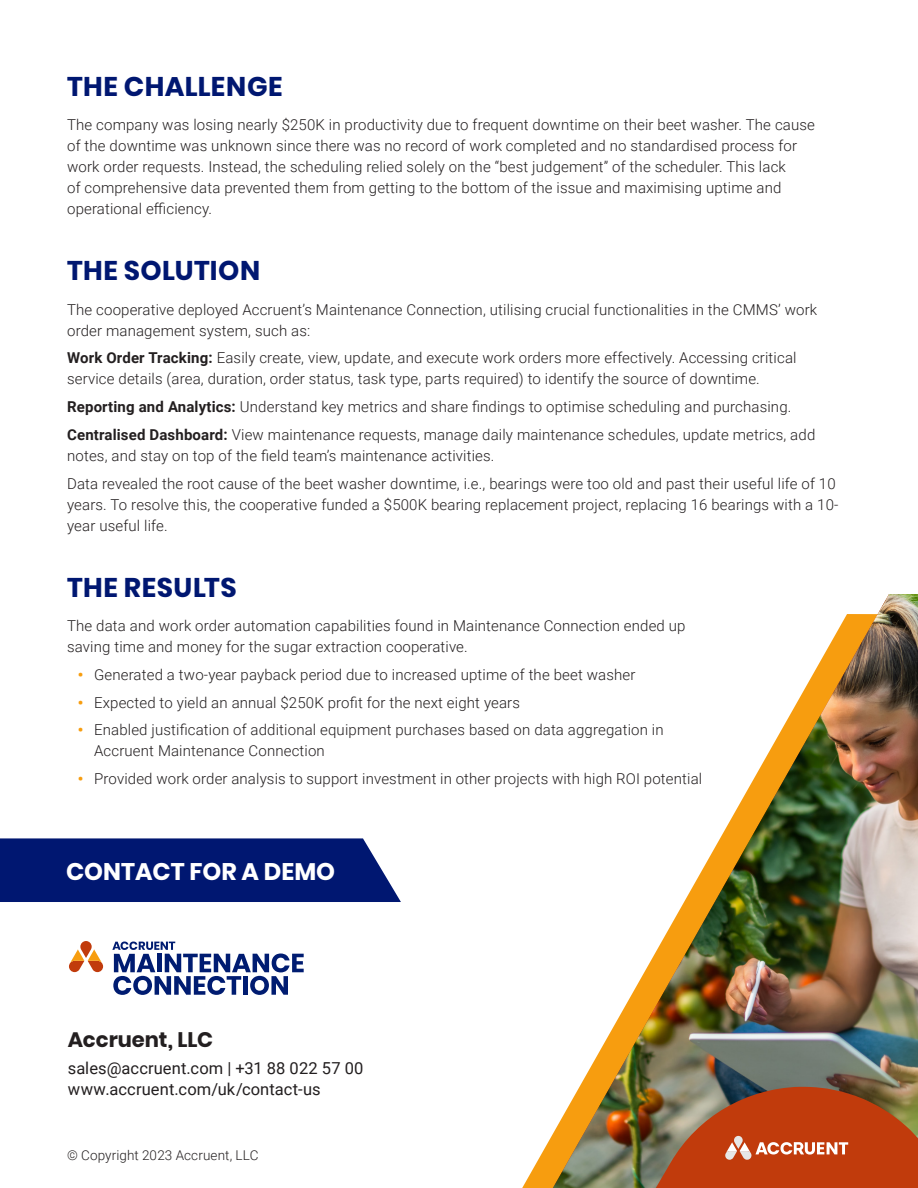
<style>
.page{position:relative;width:918px;height:1188px;background:#fff}
.page>*{position:absolute;margin:0;border:0;box-sizing:border-box;transform-origin:0 0}
.Heading1{font:700 27px "Poppins";letter-spacing:.02em;color:#001771}
.t1{font:700 24px "Poppins";color:#fff}
.Paragraph_Style_4{font:700 21px "Poppins";color:#231f20}
.Paragraph_Style_4-2{font:16.5px "Roboto";letter-spacing:.005em;color:#231f20}
.Bodycopy{font:300 15px/21px "Roboto";letter-spacing:.01em;color:#231f20}
.Footer_Copyrite{font:300 13.5px "Roboto";letter-spacing:.01em;color:#231f20}
.s1{font-weight:700}
.s2{font-weight:900;color:#f79d0f}
</style>
<div class="page">
<img style="left:579px;top:594px;width:339px;height:493px">
<img style="left:537px;top:1087px;width:381px;height:101px">
<div style="left:0;top:838px;width:401px;height:64px;background:#001771"></div>
<svg style="left:69px;top:941px;width:34px;height:31px"></svg>
<svg style="left:112px;top:942px;width:192px;height:53px"></svg>
<p class="Heading1" style="left:67px;top:71px;width:217px">THE CHALLENGE</p>
<p class="Bodycopy" style="left:67px;top:114px;width:749px">The company was losing nearly $250K in productivity due to frequent downtime on their beet washer. The cause of the downtime was unknown since there was no record of work completed and no standardised process for work order requests. Instead, the scheduling relied solely on the “best judgement” of the scheduler. This lack<br>of comprehensive data prevented them from getting to the bottom of the issue and maximising uptime and operational efficiency.</p>
<p class="Heading1" style="left:67px;top:255px;width:195px">THE SOLUTION</p>
<p class="Bodycopy" style="left:67px;top:298px;width:752px">The cooperative deployed Accruent’s Maintenance Connection, utilising crucial functionalities in the CMMS’ work order management system, such as:</p>
<p class="Bodycopy" style="left:67px;top:347px;width:731px"><span class="s1">Work Order Tracking:</span> Easily create, view, update, and execute work orders more effectively. Accessing critical service details (area, duration, order status, task type, parts required) to identify the source of downtime.</p>
<p class="Bodycopy" style="left:67px;top:396px;width:726px"><span class="s1">Reporting and Analytics:</span> Understand key metrics and share findings to optimise scheduling and purchasing.</p>
<p class="Bodycopy" style="left:67px;top:424px;width:750px"><span class="s1">Centralised Dashboard:</span> View maintenance requests, manage daily maintenance schedules, update metrics, add notes, and stay on top of the field team’s maintenance activities.</p>
<p class="Bodycopy" style="left:67px;top:472px;width:773px">Data revealed the root cause of the beet washer downtime, i.e., bearings were too old and past their useful life of 10 years. To resolve this, the cooperative funded a $500K bearing replacement project, replacing 16 bearings with a 10- year useful life.</p>
<p class="Heading1" style="left:67px;top:571px;width:171px">THE RESULTS</p>
<p class="Bodycopy" style="left:67px;top:615px;width:620px">The data and work order automation capabilities found in Maintenance Connection ended up saving time and money for the sugar extraction cooperative.</p>
<p class="Bodycopy" style="left:78px;top:663px;width:559px"><span class="s2">•</span> Generated a two-year payback period due to increased uptime of the beet washer</p>
<p class="Bodycopy" style="left:78px;top:691px;width:444px"><span class="s2">•</span> Expected to yield an annual $250K profit for the next eight years</p>
<p class="Bodycopy" style="left:94px;top:719px;width:571px;text-indent:-16px"><span class="s2">•</span> Enabled justification of additional equipment purchases based on data aggregation in<br>Accruent Maintenance Connection</p>
<p class="Bodycopy" style="left:78px;top:768px;width:626px"><span class="s2">•</span> Provided work order analysis to support investment in other projects with high ROI potential</p>
<p class="t1" style="left:66px;top:858px;width:271px">CONTACT FOR A DEMO</p>
<p class="Paragraph_Style_4" style="left:68px;top:1027px;width:147px">Accruent, LLC</p>
<p class="Paragraph_Style_4-2" style="left:68px;top:1057px;width:297px">sales@accruent.com | +31 88 022 57 00</p>
<p class="Paragraph_Style_4-2" style="left:68px;top:1078px;width:254px">www.accruent.com/uk/contact-us</p>
<p class="Footer_Copyrite" style="left:67px;top:1146px;width:193px">© Copyright 2023 Accruent, LLC</p>
</div>
